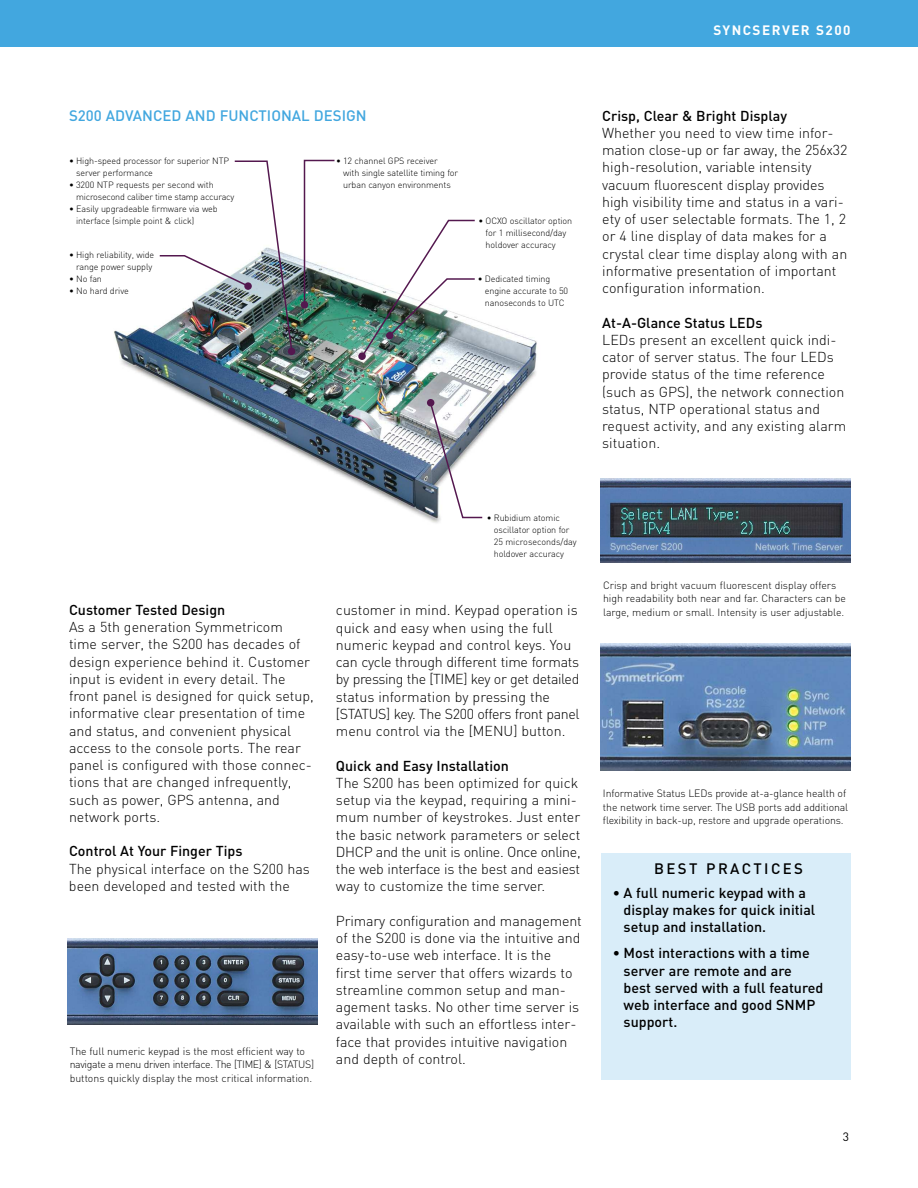
<style>
.page{position:relative;width:918px;height:1188px;background:#fff}
.page>*{position:absolute;margin:0;border:0;box-sizing:border-box;transform-origin:0 0}
.t1{font:500 15px "DIN";color:#42a7df}
.t2{font:500 15px "DIN";letter-spacing:.16em;color:#000}
.t3{font:300 14.25px/17.2px "DIN";color:#000}
.t4{font:500 14.25px/17.2px "DIN";color:#000}
.t5{font:700 13.5px "DIN";letter-spacing:.11em;color:#fff}
.t6{font:12px "DIN";color:#000}
.t7{font:300 10.5px/13.5px "DIN";letter-spacing:-.01em;color:#000}
.t8{font:300 9px/12px "DIN";letter-spacing:-.01em;color:#000}
</style>
<div class="page">
<img style="left:114px;top:256px;width:423px;height:267px">
<div style="left:0;top:0;width:918px;height:47px;background:#42a7df"></div>
<img style="left:68px;top:939px;width:249px;height:85px">
<img style="left:601px;top:478px;width:249px;height:84px">
<img style="left:601px;top:643px;width:249px;height:128px">
<div style="left:601px;top:854px;width:249px;height:226px;background:#d9edf9"></div>
<img style="left:303px;top:159px;width:33px;height:148px">
<img style="left:360px;top:219px;width:116px;height:139px">
<svg style="left:429px;top:401px;width:55px;height:118px"></svg>
<img style="left:158px;top:160px;width:135px;height:193px">
<div style="left:244px;top:282px;width:8px;height:8px;background:#54184f;border-radius:50%"></div>
<div style="left:288px;top:348px;width:7px;height:7px;background:#54184f;border-radius:50%"></div>
<div style="left:301px;top:301px;width:7px;height:8px;background:#54184f;border-radius:50%"></div>
<div style="left:358px;top:352px;width:8px;height:8px;background:#54184f;border-radius:50%"></div>
<div style="left:386px;top:332px;width:8px;height:7px;background:#54184f;border-radius:50%"></div>
<div style="left:427px;top:399px;width:7px;height:7px;background:#54184f;border-radius:50%"></div>
<p class="t5" style="left:713px;top:22px;width:139px">SYNCSERVER S200</p>
<p class="t1" style="left:69px;top:107px;width:299px">S200 ADVANCED AND FUNCTIONAL DESIGN</p>
<p class="t4" style="left:602px;top:107px;width:186px">Crisp, Clear &amp; Bright Display</p>
<p class="t3" style="left:602px;top:124px;width:247px">Whether you need to view time infor&shy;mation close-up or far away, the 256x32 high-resolution, variable intensity vacuum fluorescent display provides high visibility time and status in a vari&shy;ety of user selectable formats. The 1, 2 or 4 line display of data makes for a crystal clear time display along with an informative presentation of important configuration information.</p>
<p class="t4" style="left:602px;top:314px;width:162px">At-A-Glance Status LEDs</p>
<p class="t3" style="left:602px;top:331px;width:245px">LEDs present an excellent quick indi&shy;cator of server status. The four LEDs provide status of the time reference (such as GPS), the network connection status, NTP operational status and request activity, and any existing alarm situation.</p>
<p class="t8" style="left:343px;top:155px;width:117px;text-indent:-7px">• 12 channel GPS receiver<br>with single satellite timing for urban canyon environments</p>
<p class="t8" style="left:76px;top:155px;width:155px;text-indent:-7px">• High-speed processor for superior NTP server performance</p>
<p class="t8" style="left:76px;top:179px;width:160px;text-indent:-7px">• 3200 NTP requests per second with microsecond caliber time stamp accuracy</p>
<p class="t8" style="left:76px;top:203px;width:143px;text-indent:-7px">• Easily upgradeable firmware via web interface (simple point &amp; click)</p>
<p class="t8" style="left:486px;top:215px;width:88px;text-indent:-7px">• OCXO oscillator option for 1 millisecond/day holdover accuracy</p>
<p class="t8" style="left:69px;top:249px;width:87px;text-align:center">• High reliability, wide range power supply</p>
<p class="t8" style="left:69px;top:273px;width:34px">• No fan</p>
<p class="t8" style="left:69px;top:285px;width:61px">• No hard drive</p>
<p class="t8" style="left:485px;top:273px;width:85px;text-indent:-7px">• Dedicated timing engine accurate to 50 nanoseconds to UTC</p>
<p class="t4" style="left:69px;top:601px;width:158px">Customer Tested Design</p>
<p class="t3" style="left:69px;top:619px;width:246px">As a 5th generation Symmetricom time server, the S200 has decades of design experience behind it. Customer input is evident in every detail. The front panel is designed for quick setup, informative clear presentation of time and status, and convenient physical access to the console ports. The rear panel is configured with those connec&shy;tions that are changed infrequently, such as power, GPS antenna, and network ports.</p>
<p class="t4" style="left:69px;top:843px;width:175px">Control At Your Finger Tips</p>
<p class="t3" style="left:69px;top:860px;width:243px">The physical interface on the S200 has been developed and tested with the</p>
<p class="t7" style="left:70px;top:1045px;width:246px">The full numeric keypad is the most efficient way to navigate a menu driven interface. The [TIME] &amp; [STATUS] buttons quickly display the most critical information.</p>
<p class="t8" style="left:494px;top:512px;width:84px;text-indent:-7px">• Rubidium atomic oscillator option for<br>25 microseconds/day holdover accuracy</p>
<p class="t3" style="left:336px;top:602px;width:245px">customer in mind. Keypad operation is quick and easy when using the full numeric keypad and control keys. You can cycle through different time formats by pressing the [TIME] key or get detailed status information by pressing the [STATUS] key. The S200 offers front panel menu control via the [MENU] button.</p>
<p class="t4" style="left:336px;top:757px;width:174px">Quick and Easy Installation</p>
<p class="t3" style="left:336px;top:774px;width:246px">The S200 has been optimized for quick setup via the keypad, requiring a mini&shy;mum number of keystrokes. Just enter the basic network parameters or select DHCP and the unit is online. Once online, the web interface is the best and easiest way to customize the time server.</p>
<p class="t3" style="left:336px;top:912px;width:247px">Primary configuration and management of the S200 is done via the intuitive and easy-to-use web interface. It is the<br>first time server that offers wizards to streamline common setup and man&shy;agement tasks. No other time server is available with such an effortless inter&shy;face that provides intuitive navigation and depth of control.</p>
<p class="t7" style="left:603px;top:578px;width:245px">Crisp and bright vacuum fluorescent display offers high readability both near and far. Characters can be large, medium or small. Intensity is user adjustable.</p>
<p class="t7" style="left:603px;top:787px;width:247px">Informative Status LEDs provide at-a-glance health of the network time server. The USB ports add additional flexibility in back-up, restore and upgrade operations.</p>
<p class="t2" style="left:654px;top:860px;width:151px">BEST PRACTICES</p>
<p class="t4" style="left:624px;top:884px;width:193px;text-indent:-11px">• A full numeric keypad with a display makes for quick initial setup and installation.</p>
<p class="t4" style="left:624px;top:945px;width:201px;text-indent:-11px">• Most interactions with a time server are remote and are<br>best served with a full featured web interface and good SNMP support.</p>
<p class="t6" style="left:843px;top:1130px;width:8px">3</p>
</div>
